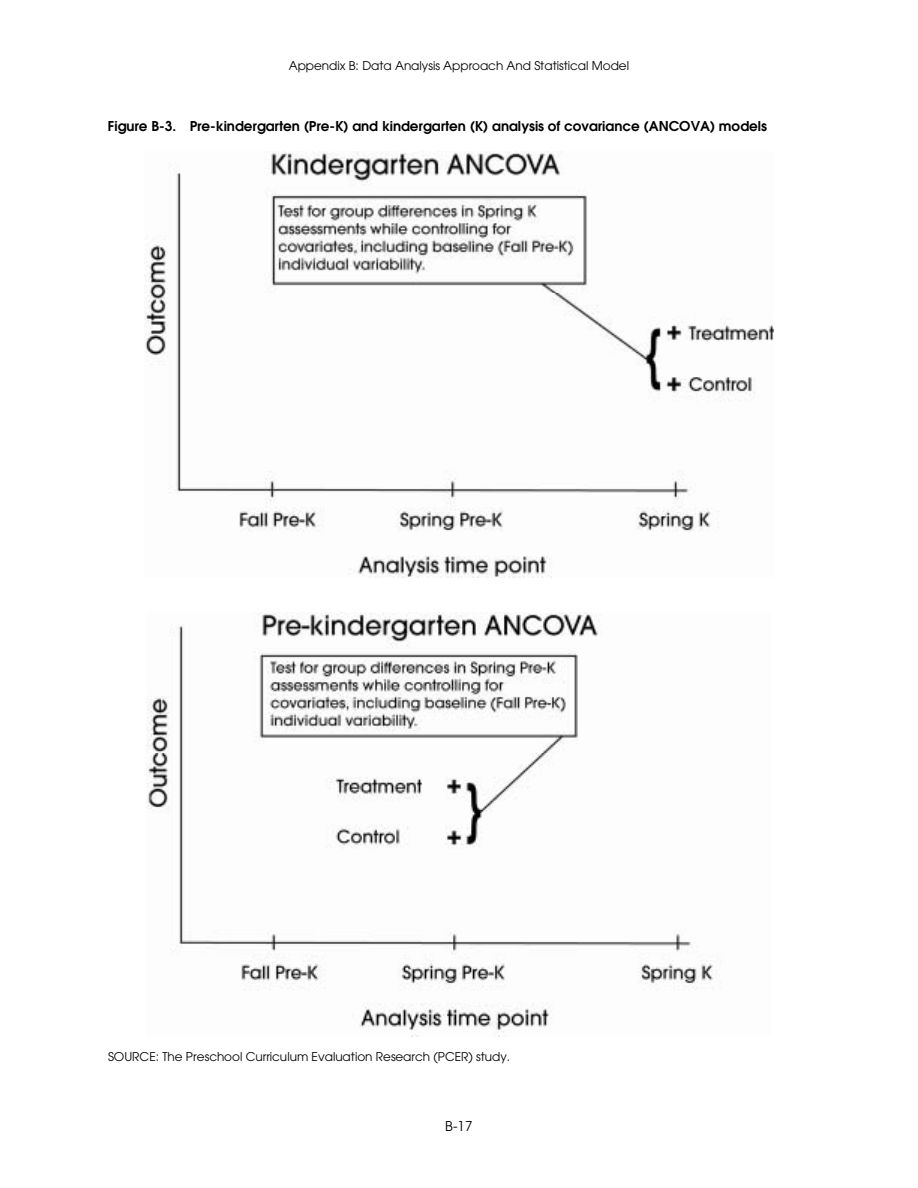
<style>
.page{position:relative;width:918px;height:1188px;background:#fff}
.page>*{position:absolute;margin:0;border:0;box-sizing:border-box;transform-origin:0 0}
.t1{font:600 13.5px "Avant Garde";color:#000}
.t2{font:13.5px "Avant Garde";color:#000}
.t3{font:12px "Avant Garde";color:#000}
.s1{color:#fff}
</style>
<div class="page">
<img style="left:144px;top:151px;width:630px;height:427px">
<img style="left:147px;top:612px;width:566px;height:424px">
<p class="t3" style="left:289px;top:61px;width:342px">Appendix B: Data Analysis Approach And Statistical Model</p>
<p class="t1" style="left:108px;top:121px;width:661px">Figure B-3.<span class="s1">—</span>Pre-kindergarten (Pre-K) and kindergarten (K) analysis of covariance (ANCOVA) models</p>
<p class="t3" style="left:108px;top:1053px;width:404px">SOURCE: The Preschool Curriculum Evaluation Research (PCER) study.</p>
<p class="t2" style="left:445px;top:1121px;width:29px">B-17</p>
</div>
